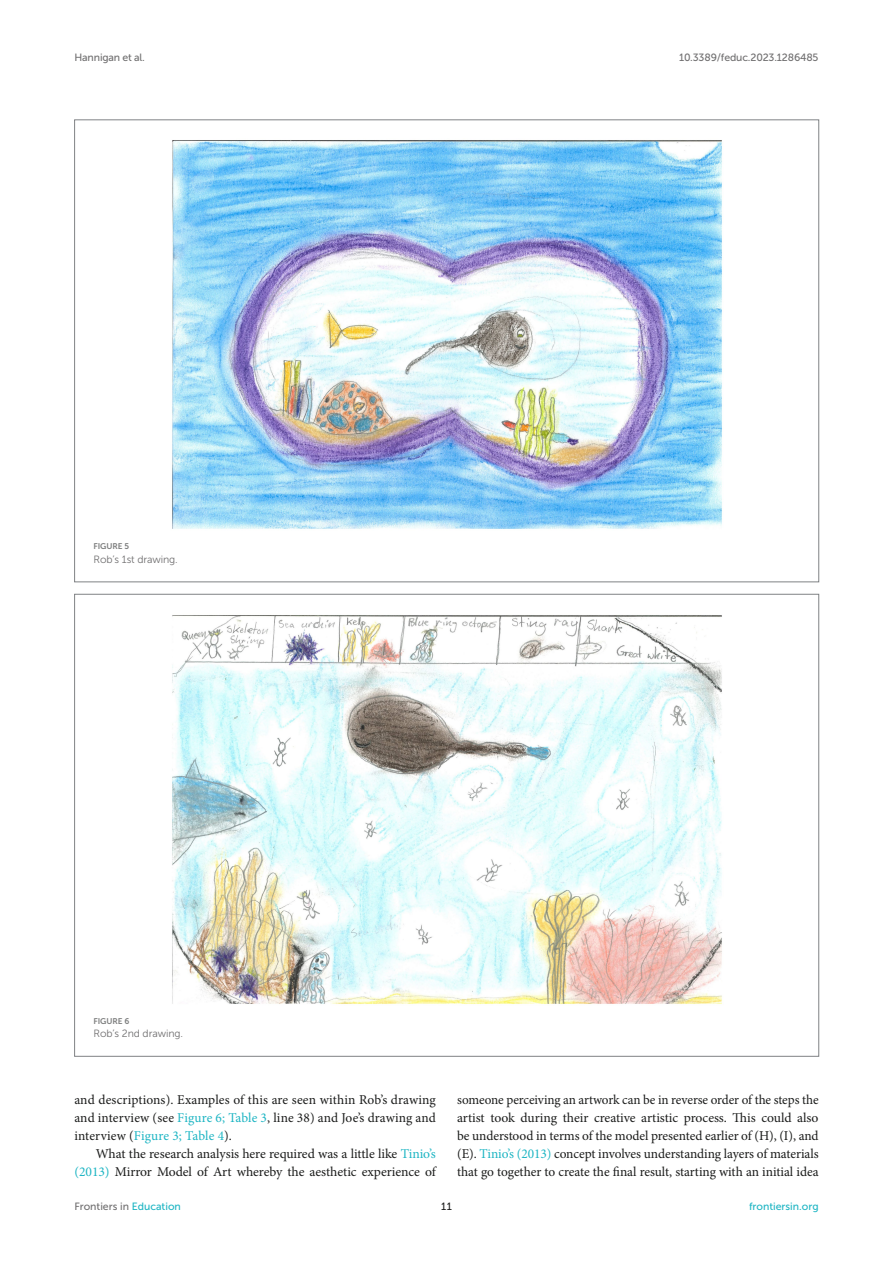
<style>
.page{position:relative;width:893px;height:1263px;background:#fff}
.page>*{position:absolute;margin:0;border:0;box-sizing:border-box;transform-origin:0 0}
.TEXT{font:13.5px/18px "Minion Pro";letter-spacing:-.005em;color:#1b1c1b;text-align:justify}
.t1{font:10.5px "Museo Sans 500";letter-spacing:-.015em;color:#706f70}
.FIG_LEG{font:10.5px "Museo Sans 300";letter-spacing:-.01em;color:#706f70}
.t2{font:10.5px "Museo Sans 500";color:#1db5c3}
.t3{font:10.5px "Museo Sans 500";color:#1b1c1b}
.FIG_HD{font:8.25px "Museo Sans 700";letter-spacing:-.01em;color:#7e7f7f}
.s1{color:#1db5c3}
</style>
<div class="page">
<img style="left:172px;top:140px;width:550px;height:389px">
<img style="left:172px;top:615px;width:550px;height:389px">
<p class="t1" style="left:74px;top:51px;width:72px">Hannigan et al.</p>
<p class="t1" style="left:679px;top:51px;width:141px">10.3389/feduc.2023.1286485</p>
<p class="FIG_HD" style="left:94px;top:542px;width:37px">FIGURE 5</p>
<p class="FIG_LEG" style="left:94px;top:554px;width:86px">Rob’s 1st drawing.</p>
<p class="FIG_HD" style="left:94px;top:1016px;width:37px">FIGURE 6</p>
<p class="FIG_LEG" style="left:94px;top:1028px;width:91px">Rob’s 2nd drawing.</p>
<p class="TEXT" style="left:74px;top:1091px;width:363px">and descriptions). Examples of this are seen within Rob’s drawing and interview (see <span class="s1">Figure 6; Table 3</span>, line 38) and Joe’s drawing and interview (<span class="s1">Figure 3; Table 4</span>).</p>
<p class="TEXT" style="left:74px;top:1145px;width:363px;text-align:right">What the research analysis here required was a little like <span class="s1">Tinio’s (2013)</span> Mirror Model of Art whereby the aesthetic experience of</p>
<p class="TEXT" style="left:457px;top:1091px;width:363px">someone perceiving an artwork can be in reverse order of the steps the artist took during their creative artistic process. This could also be understood in terms of the model presented earlier of (H), (I), and (E). <span class="s1">Tinio’s (2013)</span> concept involves understanding layers of materials that go together to create the final result, starting with an initial idea</p>
<p class="t1" style="left:74px;top:1200px;width:108px">Frontiers in <span class="s1">Education</span></p>
<p class="t3" style="left:441px;top:1200px;width:12px">11</p>
<p class="t2" style="left:749px;top:1200px;width:71px">frontiersin.org</p>
</div>
